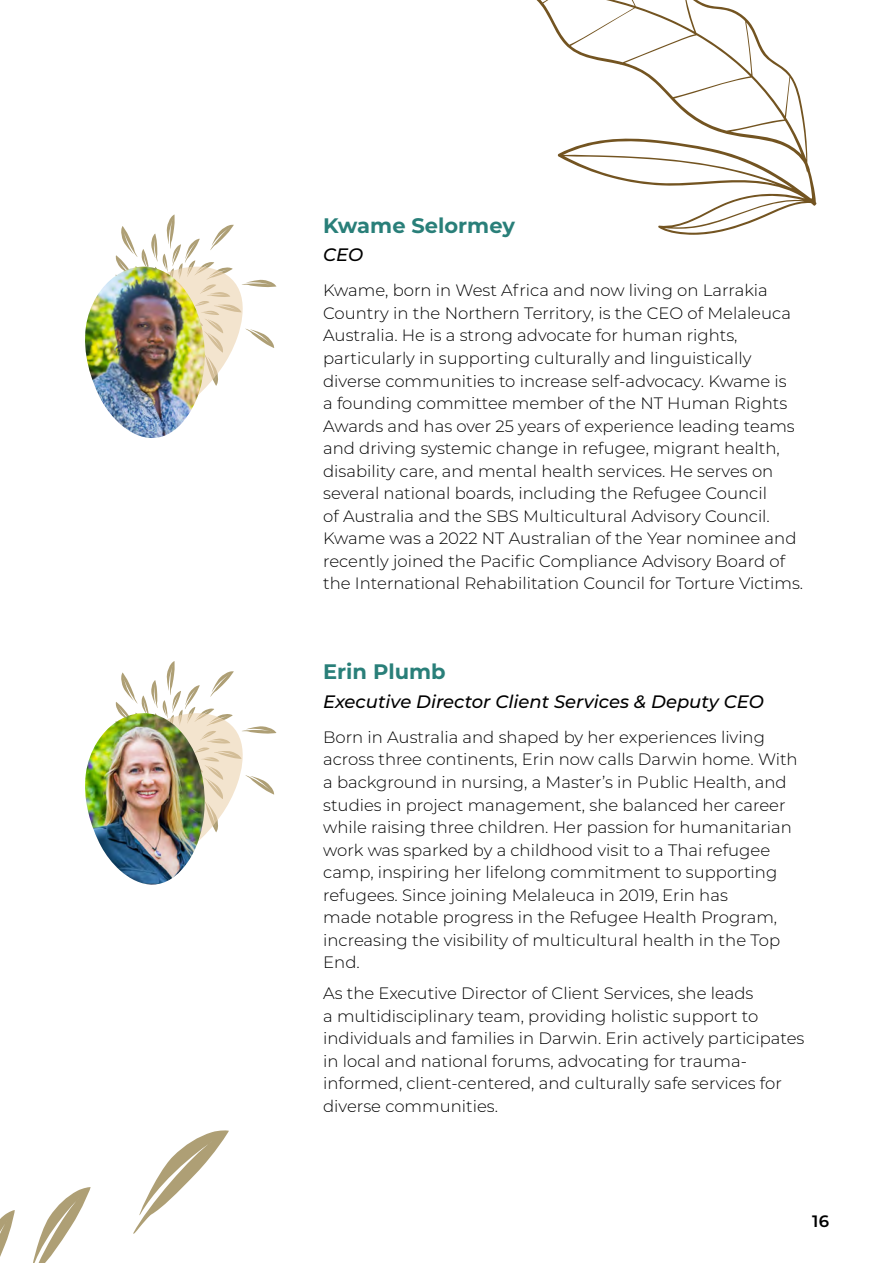
<style>
.page{position:relative;width:893px;height:1263px;background:#fff}
.page>*{position:absolute;margin:0;border:0;box-sizing:border-box;transform-origin:0 0}
.t1{font:700 21px "Montserrat";color:#297f79}
.t2{font:italic 500 18px "Montserrat";color:#000}
.t3{font:300 16.5px/22.5px "Montserrat";color:#000}
.t4{font:600 16.5px "Montserrat";color:#000}
</style>
<div class="page">
<svg style="left:115px;top:661px;width:162px;height:172px"></svg>
<img style="left:85px;top:713px;width:122px;height:172px">
<svg style="left:133px;top:1130px;width:96px;height:104px"></svg>
<svg style="left:33px;top:1187px;width:58px;height:76px"></svg>
<svg style="left:0;top:1210px;width:15px;height:47px"></svg>
<svg style="left:115px;top:214px;width:162px;height:172px"></svg>
<img style="left:85px;top:267px;width:122px;height:171px">
<svg style="left:536px;top:0;width:281px;height:235px"></svg>
<p class="t1" style="left:323px;top:210px;width:193px">Kwame Selormey</p>
<p class="t2" style="left:323px;top:242px;width:42px">CEO</p>
<p class="t3" style="left:323px;top:279px;width:481px">Kwame, born in West Africa and now living on Larrakia Country in the Northern Territory, is the CEO of Melaleuca Australia. He is a strong advocate for human rights, particularly in supporting culturally and linguistically diverse communities to increase self-advocacy. Kwame is<br>a founding committee member of the NT Human Rights Awards and has over 25 years of experience leading teams and driving systemic change in refugee, migrant health, disability care, and mental health services. He serves on several national boards, including the Refugee Council<br>of Australia and the SBS Multicultural Advisory Council.<br>Kwame was a 2022 NT Australian of the Year nominee and recently joined the Pacific Compliance Advisory Board of the International Rehabilitation Council for Torture Victims.</p>
<p class="t1" style="left:323px;top:657px;width:124px">Erin Plumb</p>
<p class="t2" style="left:323px;top:689px;width:442px">Executive Director Client Services &amp; Deputy CEO</p>
<p class="t3" style="left:323px;top:725px;width:476px">Born in Australia and shaped by her experiences living across three continents, Erin now calls Darwin home. With a background in nursing, a Master’s in Public Health, and studies in project management, she balanced her career while raising three children. Her passion for humanitarian work was sparked by a childhood visit to a Thai refugee camp, inspiring her lifelong commitment to supporting refugees. Since joining Melaleuca in 2019, Erin has<br>made notable progress in the Refugee Health Program, increasing the visibility of multicultural health in the Top End.</p>
<p class="t3" style="left:323px;top:981px;width:483px">As the Executive Director of Client Services, she leads<br>a multidisciplinary team, providing holistic support to individuals and families in Darwin. Erin actively participates in local and national forums, advocating for trauma&shy;informed, client-centered, and culturally safe services for diverse communities.</p>
<p class="t4" style="left:812px;top:1209px;width:18px">16</p>
</div>
